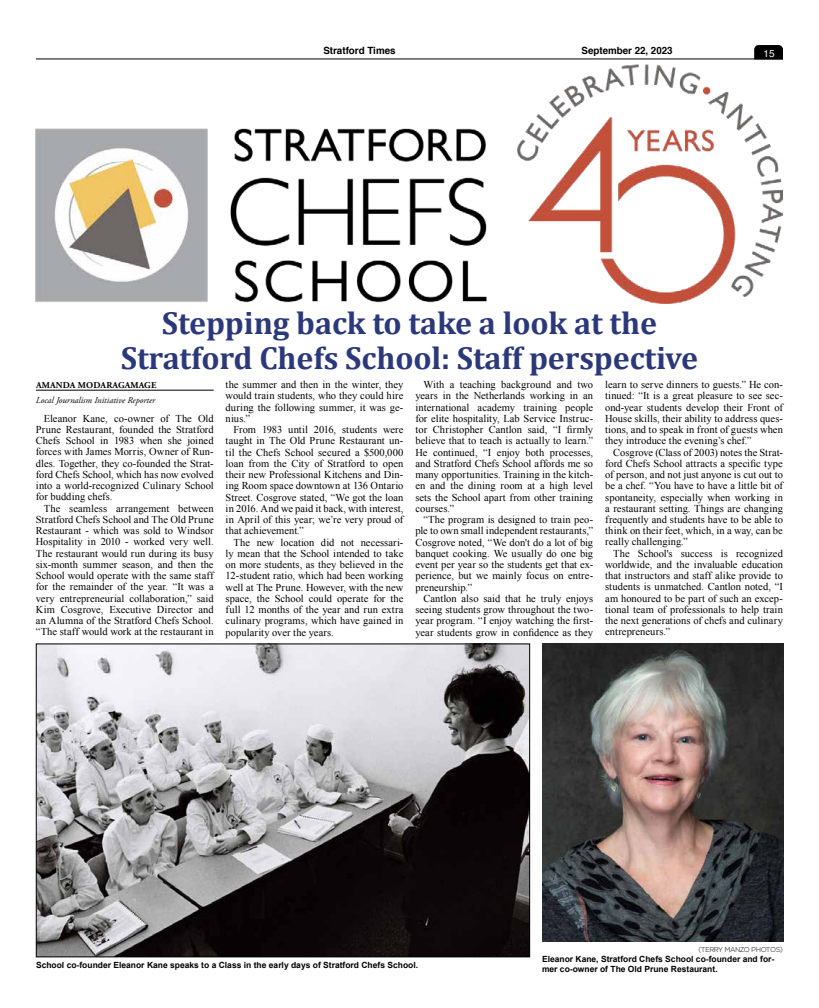
<style>
.page{position:relative;width:819px;height:1008px;background:#fff}
.page>*{position:absolute;margin:0;border:0;box-sizing:border-box;transform-origin:0 0}
.t1{font:700 32px/35px "Cambria";letter-spacing:-.005em;color:#2b387a;text-align:center}
.t2{font:10.5px/11.2px "Times New Roman";letter-spacing:.005em;color:#000;text-align:justify}
.t3{font:700 10px "Helvetica";color:#000}
.t4{font:10px "Helvetica";color:#fff}
.t5{font:italic 9px "Adobe Garamond Pro";color:#000}
.t6{font:700 9px "Adobe Garamond Pro";letter-spacing:.015em;color:#000}
.t7{font:700 8.5px/10.2px "Arial";color:#000}
.t8{font:300 7px "Nexa";letter-spacing:-.01em;color:#000}
</style>
<div class="page">
<hr style="left:36px;top:58px;width:747px;height:1px;background:#000">
<svg style="left:754px;top:45px;width:29px;height:14px"></svg>
<img style="left:36px;top:64px;width:747px;height:240px">
<hr style="left:36px;top:390px;width:178px;height:1px;background:#000">
<img style="left:38px;top:646px;width:490px;height:309px">
<div style="left:36px;top:644px;width:494px;height:313px;border:1px solid #000"></div>
<img style="left:542px;top:644px;width:241px;height:298px">
<p class="t3" style="left:323px;top:42px;width:74px">Stratford Times</p>
<p class="t3" style="left:582px;top:43px;width:93px">September 22, 2023</p>
<p class="t4" style="left:764px;top:46px;width:13px">15</p>
<h1 class="t1" style="left:121px;top:304px;width:579px">Stepping back to take a look at the<br>Stratford Chefs School: Staff perspective</h1>
<p class="t2" style="left:36px;top:412px;width:179px;text-indent:8px">Eleanor Kane, co-owner of The Old Prune Restaurant, founded the Stratford Chefs School in 1983 when she joined forces with James Morris, Owner of Run&shy;dles. Together, they co-founded the Strat&shy;ford Chefs School, which has now evolved into a world-recognized Culinary School for budding chefs.</p>
<p class="t2" style="left:36px;top:502px;width:179px;text-indent:8px">The seamless arrangement between Stratford Chefs School and The Old Prune Restaurant - which was sold to Windsor Hospitality in 2010 - worked very well.<br>The restaurant would run during its busy six-month summer season, and then the School would operate with the same staff for the remainder of the year. “It was a very entrepreneurial collaboration,” said Kim Cosgrove, Executive Director and an Alumna of the Stratford Chefs School. “The staff would work at the restaurant in</p>
<p class="t2" style="left:605px;top:379px;width:179px">learn to serve dinners to guests.” He con&shy;tinued: “It is a great pleasure to see sec&shy;ond-year students develop their Front of House skills, their ability to address ques&shy;tions, and to speak in front of guests when they introduce the evening’s chef.”</p>
<p class="t2" style="left:605px;top:446px;width:179px;text-indent:8px">Cosgrove (Class of 2003) notes the Strat&shy;ford Chefs School attracts a specific type of person, and not just anyone is cut out to be a chef. “You have to have a little bit of spontaneity, especially when working in a restaurant setting. Things are changing frequently and students have to be able to think on their feet, which, in a way, can be really challenging.”</p>
<p class="t2" style="left:605px;top:547px;width:179px;text-indent:8px">The School's success is recognized worldwide, and the invaluable education that instructors and staff alike provide to students is unmatched. Cantlon noted, “I am honoured to be part of such an excep&shy;tional team of professionals to help train the next generations of chefs and culinary entrepreneurs.”</p>
<p class="t2" style="left:415px;top:379px;width:179px;text-indent:8px">With a teaching background and two years in the Netherlands working in an international academy training people for elite hospitality, Lab Service Instruc&shy;tor Christopher Cantlon said, “I firmly believe that to teach is actually to learn.” He continued, “I enjoy both processes, and Stratford Chefs School affords me so many opportunities. Training in the kitch&shy;en and the dining room at a high level sets the School apart from other training courses.”</p>
<p class="t2" style="left:415px;top:514px;width:179px;text-indent:8px">“The program is designed to train peo&shy;ple to own small independent restaurants,” Cosgrove noted, “We don't do a lot of big banquet cooking. We usually do one big event per year so the students get that ex&shy;perience, but we mainly focus on entre&shy;preneurship.”</p>
<p class="t2" style="left:415px;top:593px;width:179px;text-indent:8px">Cantlon also said that he truly enjoys seeing students grow throughout the two&shy;year program. “I enjoy watching the first&shy;year students grow in confidence as they</p>
<p class="t2" style="left:226px;top:379px;width:179px">the summer and then in the winter, they would train students, who they could hire during the following summer, it was ge&shy;nius.”</p>
<p class="t2" style="left:226px;top:424px;width:179px;text-indent:8px">From 1983 until 2016, students were taught in The Old Prune Restaurant un&shy;til the Chefs School secured a $500,000 loan from the City of Stratford to open their new Professional Kitchens and Din&shy;ing Room space downtown at 136 Ontario Street. Cosgrove stated, “We got the loan in 2016. And we paid it back, with interest, in April of this year; we’re very proud of that achievement.”</p>
<p class="t2" style="left:226px;top:536px;width:179px;text-indent:8px">The new location did not necessari&shy;ly mean that the School intended to take on more students, as they believed in the 12-student ratio, which had been working well at The Prune. However, with the new space, the School could operate for the full 12 months of the year and run extra culinary programs, which have gained in popularity over the years.</p>
<p class="t6" style="left:36px;top:379px;width:122px">AMANDA MODARAGAMAGE</p>
<p class="t5" style="left:36px;top:394px;width:121px">Local Journalism Initiative Reporter</p>
<p class="t8" style="left:699px;top:945px;width:86px">(TERRY MANZO PHOTOS)</p>
<p class="t7" style="left:36px;top:960px;width:384px">School co-founder Eleanor Kane speaks to a Class in the early days of Stratford Chefs School.</p>
<p class="t7" style="left:542px;top:954px;width:234px">Eleanor Kane, Stratford Chefs School co-founder and for&shy;mer co-owner of The Old Prune Restaurant.</p>
</div>
